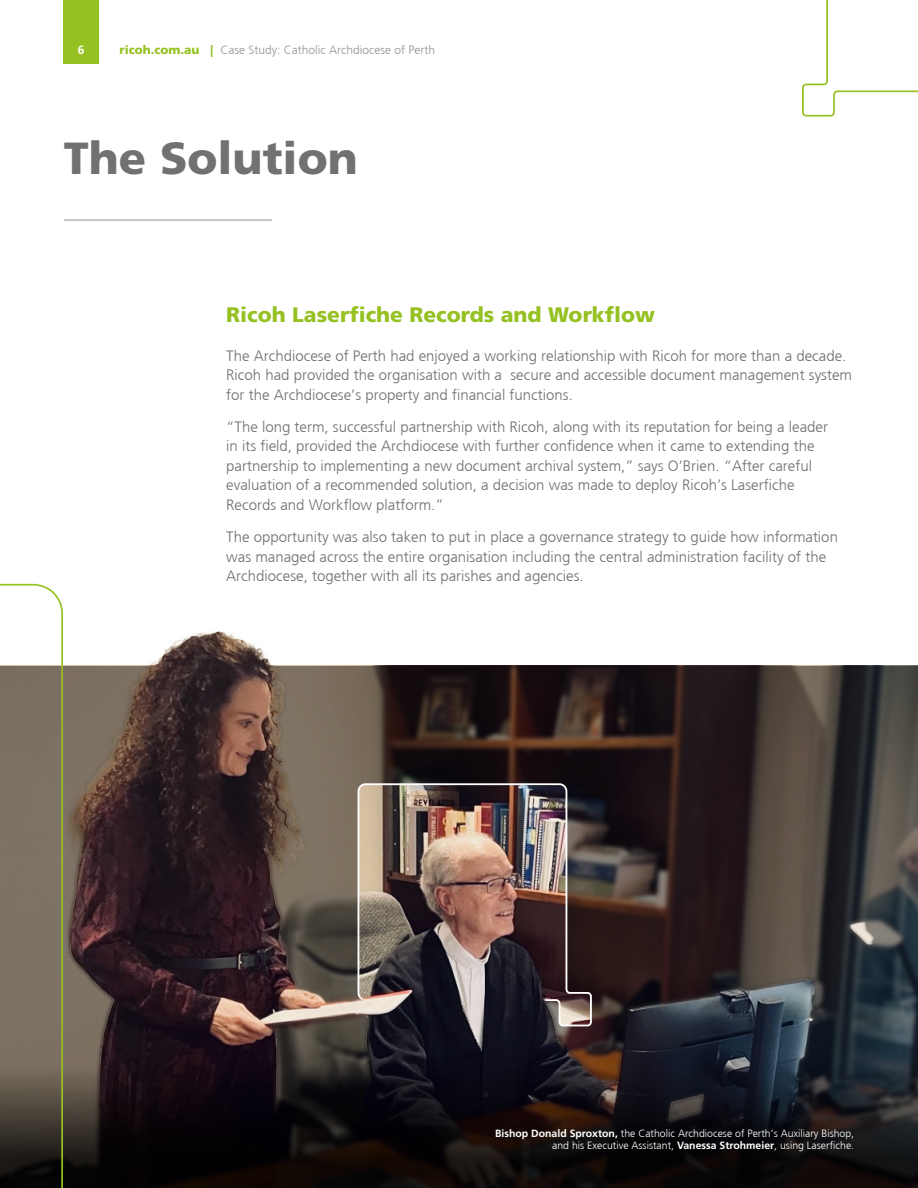
<style>
.page{position:relative;width:918px;height:1188px;background:#fff}
.page>*{position:absolute;margin:0;border:0;box-sizing:border-box;transform-origin:0 0}
.t1{font:900 45px "Frutiger LT Std";color:#717171}
.t2{font:900 21px "Frutiger LT Std";color:#95c122}
.t3{font:15px/19.5px "Frutiger 999";color:#717171}
.t4{font:12px "Frutiger 999";color:#939598}
.t5{font:700 12px "Frutiger LT Std";color:#fff}
.t6{font:10.5px/12.6px "Frutiger 999";color:#fff;text-align:right}
.s1{font-family:"Frutiger LT Std";font-weight:900;color:#95c122}
.s2{font-family:"Frutiger LT Std";font-weight:700}
</style>
<div class="page">
<div style="left:63px;top:0;width:36px;height:64px;background:#95c122"></div>
<svg style="left:802px;top:0;width:116px;height:117px"></svg>
<svg style="left:0;top:583px;width:63px;height:44px"></svg>
<img style="left:0;top:627px;width:918px;height:561px">
<hr style="left:64px;top:219px;width:208px;height:2px;background:#cec9c8">
<p class="t5" style="left:78px;top:43px;width:8px">6</p>
<p class="t4" style="left:119px;top:43px;width:317px"><span class="s1">ricoh.com.au |</span> Case Study: Catholic Archdiocese of Perth</p>
<h1 class="t1" style="left:64px;top:131px;width:295px">The Solution</h1>
<h2 class="t2" style="left:226px;top:302px;width:430px">Ricoh Laserfiche Records and Workflow</h2>
<p class="t3" style="left:226px;top:346px;width:627px">The Archdiocese of Perth had enjoyed a working relationship with Ricoh for more than a decade.<br>Ricoh had provided the organisation with a secure and accessible document management system for the Archdiocese’s property and financial functions.</p>
<p class="t3" style="left:226px;top:417px;width:603px">“The long term, successful partnership with Ricoh, along with its reputation for being a leader in its field, provided the Archdiocese with further confidence when it came to extending the partnership to implementing a new document archival system,” says O’Brien. “After careful evaluation of a recommended solution, a decision was made to deploy Ricoh’s Laserfiche Records and Workflow platform.”</p>
<p class="t3" style="left:226px;top:527px;width:613px">The opportunity was also taken to put in place a governance strategy to guide how information was managed across the entire organisation including the central administration facility of the<br>Archdiocese, together with all its parishes and agencies.</p>
<p class="t6" style="left:495px;top:1127px;width:361px"><span class="s2">Bishop Donald Sproxton,</span> the Catholic Archdiocese of Perth’s Auxiliary Bishop, and his Executive Assistant, <span class="s2">Vanessa Strohmeier</span>, using Laserfiche.</p>
</div>
